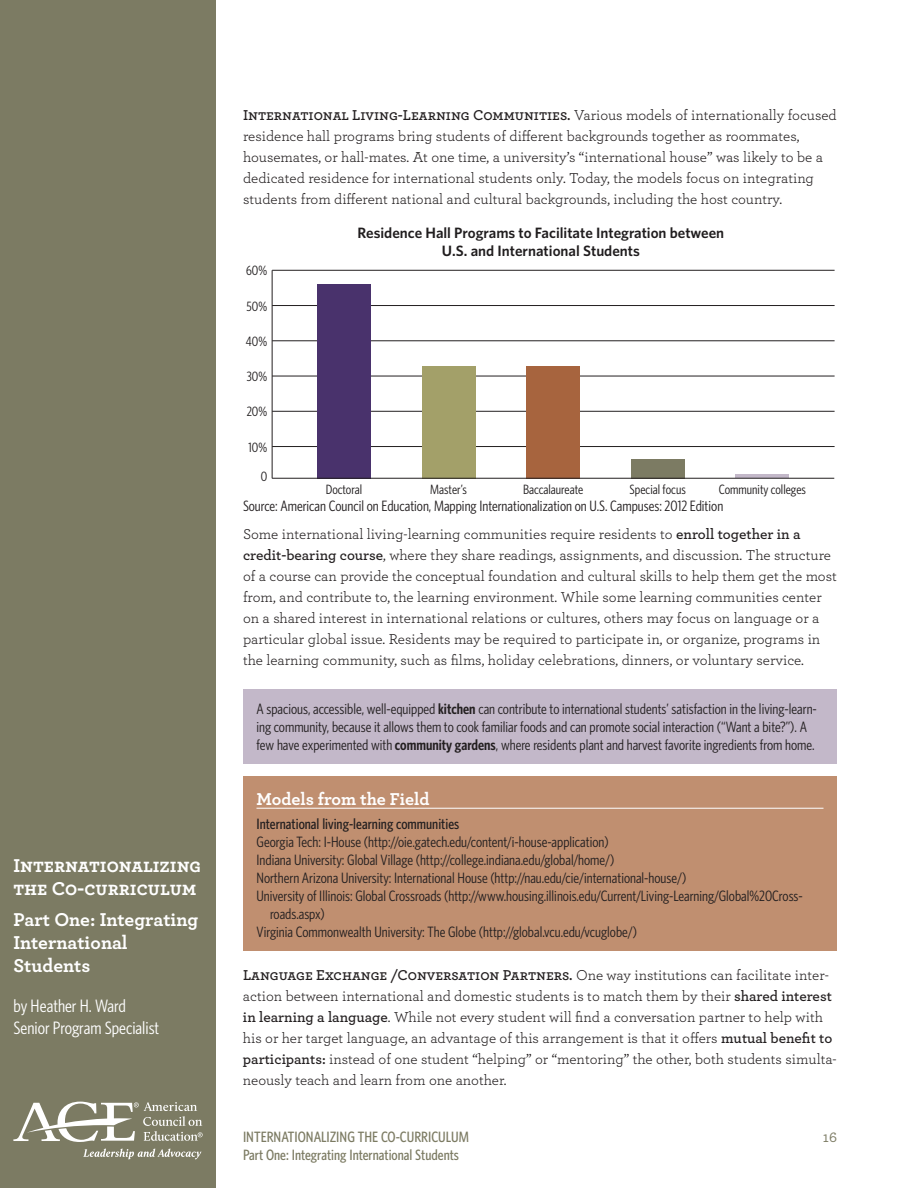
<style>
.page{position:relative;width:918px;height:1188px;background:#fff}
.page>*{position:absolute;margin:0;border:0;box-sizing:border-box;transform-origin:0 0}
.t1{font:700 19.5px/23.4px "Archer";color:#fff}
.t2{font:18px/22.5px "Whitney Condensed";color:#fff}
.t3{font:700 18px "Archer";color:#fff}
.t4{font:15px/21px "Archer";color:#231f20}
.t5{font:15px/18px "Whitney Condensed";color:#231f20}
.t6{font:600 15px/18px "Whitney";color:#201d1e;text-align:center}
.t7{font:500 15px "Whitney Condensed";color:#7c7b63}
.t8{font:500 15px "Whitney Condensed";color:#231f20}
.t9{font:500 15px "Archer";color:#7c7b63}
.t10{font:13.5px "Whitney Condensed";color:#201d1e}
.s1{font-weight:600}
</style>
<div class="page">
<div style="left:0;top:0;width:216px;height:1188px;background:#7c7b63"></div>
<svg style="left:83px;top:1148px;width:118px;height:12px"></svg>
<svg style="left:13px;top:1102px;width:190px;height:40px"></svg>
<hr style="left:272px;top:270px;width:1px;height:208px;background:#231f20">
<hr style="left:272px;top:446px;width:563px;height:1px;background:#231f20">
<hr style="left:272px;top:411px;width:563px;height:1px;background:#231f20">
<hr style="left:272px;top:376px;width:563px;height:1px;background:#231f20">
<hr style="left:272px;top:341px;width:563px;height:1px;background:#231f20">
<hr style="left:272px;top:305px;width:563px;height:1px;background:#231f20">
<hr style="left:272px;top:270px;width:563px;height:1px;background:#231f20">
<svg style="left:735px;top:474px;width:54px;height:4px"></svg>
<div style="left:631px;top:459px;width:54px;height:19px;background:#7c7b63"></div>
<div style="left:526px;top:366px;width:54px;height:112px;background:#a7643e"></div>
<div style="left:422px;top:366px;width:54px;height:112px;background:#a3a069"></div>
<div style="left:317px;top:284px;width:54px;height:194px;background:#49326c"></div>
<hr style="left:272px;top:478px;width:562px;height:1px;background:#231f20">
<div style="left:243px;top:689px;width:594px;height:75px;background:#c3b8c9"></div>
<div style="left:243px;top:777px;width:594px;height:174px;background:#c08f70"></div>
<hr style="left:256px;top:808px;width:568px;height:1px;background:#fff">
<h1 class="t1" style="left:13px;top:853px;width:189px">Internationalizing the Co-curriculum</h1>
<h1 class="t1" style="left:13px;top:906px;width:186px">Part One: Integrating<br>International<br>Students</h1>
<p class="t2" style="left:14px;top:994px;width:147px">by Heather H. Ward<br>Senior Program Specialist</p>
<p class="t4" style="left:243px;top:104px;width:595px"><span class="s1">International Living-Learning Communities.</span> Various models of internationally focused residence hall programs bring students of different backgrounds together as roommates, housemates, or hall-mates. At one time, a university’s “international house” was likely to be a dedicated residence for international students only. Today, the models focus on integrating students from different national and cultural backgrounds, including the host country.</p>
<p class="t10" style="left:246px;top:263px;width:22px">60%</p>
<p class="t10" style="left:247px;top:298px;width:22px">50%</p>
<p class="t10" style="left:246px;top:333px;width:23px">40%</p>
<p class="t10" style="left:247px;top:368px;width:22px">30%</p>
<p class="t10" style="left:247px;top:404px;width:22px">20%</p>
<p class="t10" style="left:249px;top:439px;width:20px">10%</p>
<p class="t10" style="left:261px;top:468px;width:8px">0</p>
<p class="t6" style="left:358px;top:223px;width:368px">Residence Hall Programs to Facilitate Integration between<br>U.S. and International Students</p>
<p class="t10" style="left:326px;top:481px;width:38px">Doctoral</p>
<p class="t10" style="left:430px;top:481px;width:38px">Master’s</p>
<p class="t10" style="left:523px;top:481px;width:62px">Baccalaureate</p>
<p class="t10" style="left:630px;top:481px;width:58px">Special focus</p>
<p class="t10" style="left:719px;top:481px;width:89px">Community colleges</p>
<p class="t5" style="left:243px;top:497px;width:482px">Source: American Council on Education, Mapping Internationalization on U.S. Campuses: 2012 Edition</p>
<p class="t4" style="left:243px;top:523px;width:595px">Some international living-learning communities require residents to <span class="s1">enroll together in a credit-bearing course</span>, where they share readings, assignments, and discussion. The structure of a course can provide the conceptual foundation and cultural skills to help them get the most from, and contribute to, the learning environment. While some learning communities center on a shared interest in international relations or cultures, others may focus on language or a particular global issue. Residents may be required to participate in, or organize, programs in the learning community, such as films, holiday celebrations, dinners, or voluntary service.</p>
<p class="t5" style="left:256px;top:700px;width:562px">A spacious, accessible, well-equipped <span class="s1">kitchen</span> can contribute to international students’ satisfaction in the living-learn&shy;ing community, because it allows them to cook familiar foods and can promote social interaction (“Want a bite?”). A few have experimented with <span class="s1">community gardens</span>, where residents plant and harvest favorite ingredients from home.</p>
<p class="t3" style="left:256px;top:784px;width:175px">Models from the Field</p>
<p class="t8" style="left:256px;top:815px;width:204px">International living-learning communities</p>
<p class="t5" style="left:256px;top:833px;width:354px">Georgia Tech: I-House (http://oie.gatech.edu/content/i-house-application)</p>
<p class="t5" style="left:256px;top:851px;width:359px">Indiana University: Global Village (http://college.indiana.edu/global/home/)</p>
<p class="t5" style="left:256px;top:869px;width:431px">Northern Arizona University: International House (http://nau.edu/cie/international-house/)</p>
<p class="t5" style="left:256px;top:887px;width:548px">University of Illinois: Global Crossroads (http://www.housing.illinois.edu/Current/Living-Learning/Global%20Cross-</p>
<p class="t5" style="left:270px;top:905px;width:56px">roads.aspx)</p>
<p class="t5" style="left:256px;top:923px;width:382px">Virginia Commonwealth University: The Globe (http://global.vcu.edu/vcuglobe/)</p>
<p class="t4" style="left:243px;top:963px;width:595px"><span class="s1">Language Exchange /Conversation Partners.</span> One way institutions can facilitate inter&shy;action between international and domestic students is to match them by their <span class="s1">shared interest in learning a language</span>. While not every student will find a conversation partner to help with his or her target language, an advantage of this arrangement is that it offers <span class="s1">mutual benefit to participants:</span> instead of one student “helping” or “mentoring” the other, both students simulta&shy;neously teach and learn from one another.</p>
<p class="t7" style="left:243px;top:1127px;width:227px">INTERNATIONALIZING THE CO-CURRICULUM</p>
<p class="t9" style="left:823px;top:1126px;width:16px">16</p>
<p class="t7" style="left:243px;top:1145px;width:217px">Part One: Integrating International Students</p>
</div>
